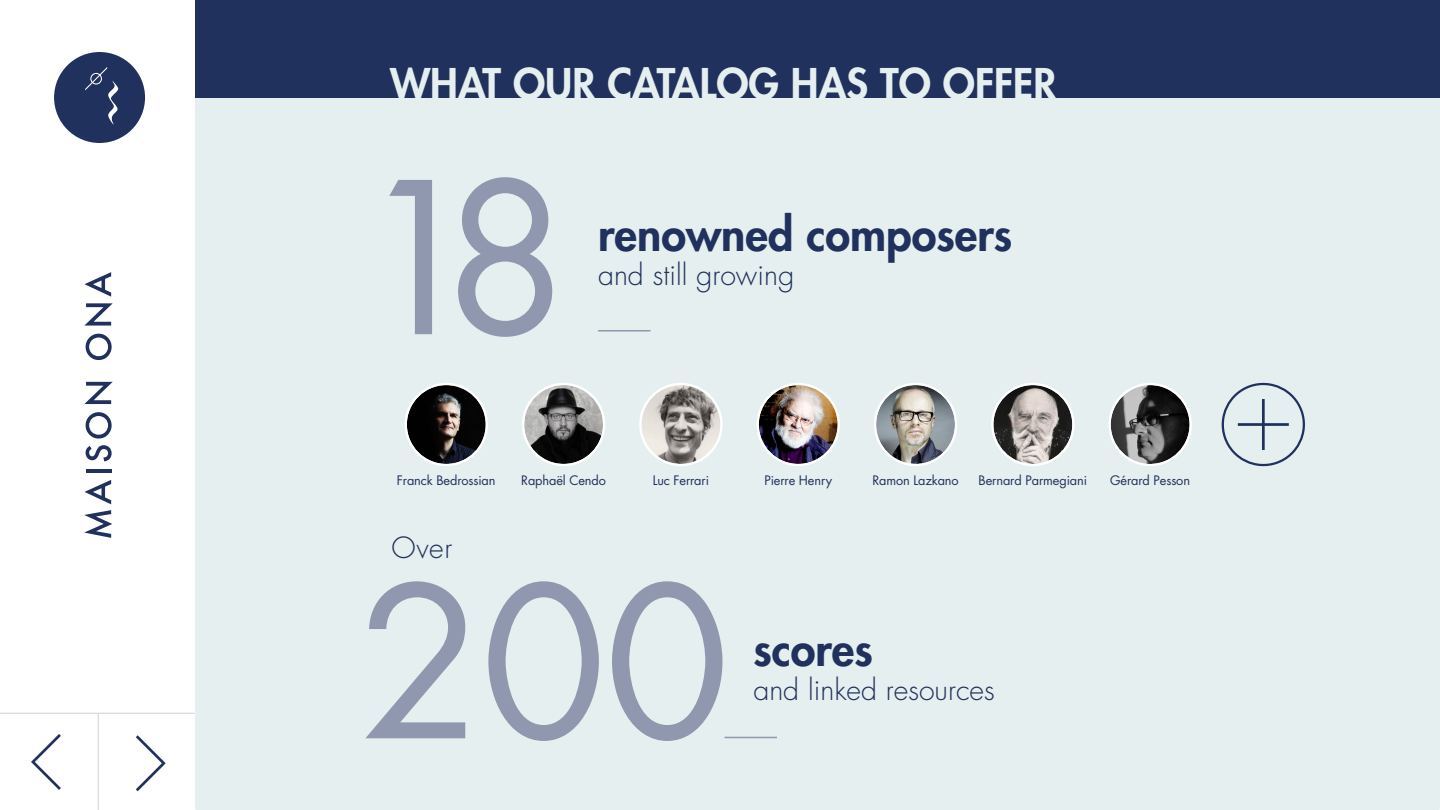
<style>
.page{position:relative;width:1440px;height:810px;background:#fff}
.page>*{position:absolute;margin:0;border:0;box-sizing:border-box;transform-origin:0 0}
.t1{font:204.6px "Futura";color:#8f98ae}
.t2{font:800 45px "Futura";color:#1f315c}
.t3{font:800 41.25px "Futura";color:#e6efef}
.t4{font:300 28.5px "Futura";color:#1f315c}
.t5{font:12.75px "Futura";letter-spacing:-.01em;color:#1f315c}
</style>
<div class="page">
<svg style="left:84px;top:510px;width:28px;height:28px"></svg>
<svg style="left:84px;top:480px;width:27px;height:24px"></svg>
<hr style="left:86px;top:470px;width:25px;height:3px;background:#1f315c">
<svg style="left:86px;top:445px;width:26px;height:16px"></svg>
<svg style="left:86px;top:412px;width:26px;height:27px"></svg>
<svg style="left:84px;top:382px;width:29px;height:22px"></svg>
<svg style="left:86px;top:334px;width:26px;height:26px"></svg>
<svg style="left:84px;top:303px;width:29px;height:23px"></svg>
<svg style="left:84px;top:272px;width:27px;height:25px"></svg>
<hr style="left:0;top:713px;width:195px;height:1px;background:#d2d6de">
<hr style="left:98px;top:713px;width:1px;height:97px;background:#d2d6de">
<div style="left:54px;top:52px;width:91px;height:91px;background:#1f315c;border-radius:50%"></div>
<svg style="left:85px;top:67px;width:33px;height:58px"></svg>
<svg style="left:136px;top:735px;width:30px;height:57px"></svg>
<svg style="left:31px;top:734px;width:30px;height:56px"></svg>
<div style="left:195px;top:98px;width:1245px;height:712px;background:#e6efef"></div>
<div style="left:195px;top:0;width:1245px;height:98px;background:#1f315c"></div>
<hr style="left:598px;top:330px;width:53px;height:2px;background:#8f98ae">
<hr style="left:724px;top:737px;width:53px;height:1px;background:#8f98ae">
<img style="left:524px;top:385px;width:79px;height:79px;border-radius:39px">
<div style="left:522px;top:383px;width:83px;height:83px;border:2px solid #fff;border-radius:50%"></div>
<img style="left:642px;top:385px;width:78px;height:79px;border-radius:39px">
<div style="left:639px;top:383px;width:84px;height:83px;border:2px solid #fff;border-radius:50%"></div>
<img style="left:759px;top:385px;width:79px;height:79px;border-radius:39px">
<div style="left:757px;top:383px;width:83px;height:83px;border:2px solid #fff;border-radius:50%"></div>
<img style="left:876px;top:385px;width:79px;height:79px;border-radius:39px">
<div style="left:874px;top:383px;width:83px;height:83px;border:2px solid #fff;border-radius:50%"></div>
<img style="left:993px;top:385px;width:79px;height:79px;border-radius:39px">
<div style="left:991px;top:383px;width:84px;height:83px;border:2px solid #fff;border-radius:50%"></div>
<img style="left:1111px;top:385px;width:79px;height:79px;border-radius:39px">
<div style="left:1109px;top:383px;width:83px;height:83px;border:2px solid #fff;border-radius:50%"></div>
<img style="left:407px;top:385px;width:79px;height:79px;border-radius:39px">
<div style="left:405px;top:383px;width:83px;height:83px;border:2px solid #fff;border-radius:50%"></div>
<svg style="left:1218px;top:379px;width:91px;height:91px;background:#d7e1e4"></svg>
<hr style="left:1262px;top:399px;width:3px;height:51px;background:#1f315c">
<hr style="left:1238px;top:423px;width:51px;height:3px;background:#1f315c">
<p class="t3" style="left:390px;top:56px;width:668px">WHAT OUR CATALOG HAS TO OFFER</p>
<p class="t1" style="left:357px;top:118px;width:213px">18</p>
<p class="t2" style="left:598px;top:204px;width:416px">renowned composers</p>
<p class="t4" style="left:598px;top:257px;width:198px">and still growing</p>
<p class="t5" style="left:397px;top:472px;width:100px">Franck Bedrossian</p>
<p class="t5" style="left:521px;top:472px;width:86px">Raphaël Cendo</p>
<p class="t5" style="left:653px;top:472px;width:58px">Luc Ferrari</p>
<p class="t5" style="left:764px;top:472px;width:69px">Pierre Henry</p>
<p class="t5" style="left:872px;top:472px;width:88px">Ramon Lazkano</p>
<p class="t5" style="left:979px;top:472px;width:110px">Bernard Parmegiani</p>
<p class="t5" style="left:1110px;top:472px;width:81px">Gérard Pesson</p>
<p class="t4" style="left:392px;top:529px;width:62px">Over</p>
<p class="t1" style="left:357px;top:522px;width:375px">2 0 0</p>
<p class="t2" style="left:753px;top:619px;width:121px">scores</p>
<p class="t4" style="left:753px;top:671px;width:243px">and linked resources</p>
</div>
